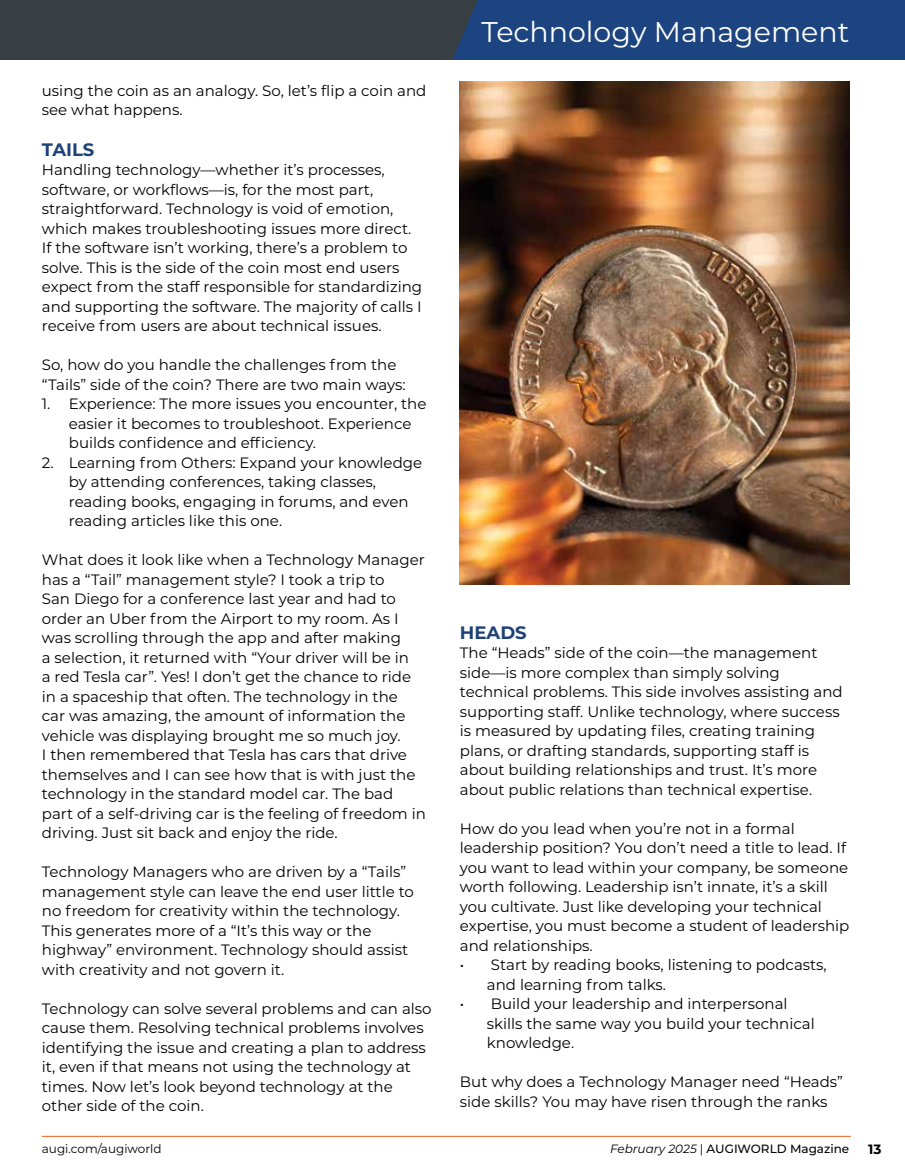
<style>
.page{position:relative;width:905px;height:1175px;background:#fff}
.page>*{position:absolute;margin:0;border:0;box-sizing:border-box;transform-origin:0 0}
.t1{font:28.5px "Montserrat";color:#fff}
.t2{font:700 18px "Montserrat";color:#1d4179}
.t3{font:15px/19.5px "Montserrat";color:#000}
.t4{font:700 13.5px "Montserrat";color:#000}
.t5{font:500 12px "Montserrat";color:#000}
.t6{font:12px "Montserrat";color:#000}
.s1{font-weight:400;font-style:italic}
.s2{font-weight:400}
</style>
<div class="page">
<hr style="left:42px;top:1136px;width:808px;height:1px;background:#f26522">
<div style="left:0;top:0;width:904px;height:60px;background:#383f43"></div>
<div style="left:452px;top:0;width:452px;height:60px;background:#1c4480"></div>
<img style="left:460px;top:81px;width:389px;height:504px">
<p class="t3" style="left:42px;top:80px;width:386px">using the coin as an analogy. So, let’s flip a coin and see what happens.</p>
<p class="t2" style="left:42px;top:136px;width:54px">TAILS</p>
<p class="t3" style="left:42px;top:159px;width:382px">Handling technology—whether it’s processes, software, or workflows—is, for the most part, straightforward. Technology is void of emotion, which makes troubleshooting issues more direct.<br>If the software isn’t working, there’s a problem to solve. This is the side of the coin most end users expect from the staff responsible for standardizing and supporting the software. The majority of calls I receive from users are about technical issues.</p>
<p class="t3" style="left:42px;top:354px;width:365px">So, how do you handle the challenges from the “Tails” side of the coin? There are two main ways:</p>
<p class="t3" style="left:69px;top:393px;width:359px;text-indent:-27px">1. Experience: The more issues you encounter, the easier it becomes to troubleshoot. Experience builds confidence and efficiency.</p>
<p class="t3" style="left:69px;top:452px;width:355px;text-indent:-27px">2. Learning from Others: Expand your knowledge by attending conferences, taking classes, reading books, engaging in forums, and even reading articles like this one.</p>
<p class="t3" style="left:42px;top:549px;width:385px">What does it look like when a Technology Manager has a “Tail” management style? I took a trip to<br>San Diego for a conference last year and had to order an Uber from the Airport to my room. As I was scrolling through the app and after making<br>a selection, it returned with “Your driver will be in<br>a red Tesla car”. Yes! I don’t get the chance to ride in a spaceship that often. The technology in the<br>car was amazing, the amount of information the vehicle was displaying brought me so much joy.<br>I then remembered that Tesla has cars that drive themselves and I can see how that is with just the technology in the standard model car. The bad part of a self-driving car is the feeling of freedom in driving. Just sit back and enjoy the ride.</p>
<p class="t3" style="left:42px;top:861px;width:373px">Technology Managers who are driven by a “Tails” management style can leave the end user little to no freedom for creativity within the technology.<br>This generates more of a “It’s this way or the highway” environment. Technology should assist with creativity and not govern it.</p>
<p class="t3" style="left:42px;top:998px;width:391px">Technology can solve several problems and can also cause them. Resolving technical problems involves identifying the issue and creating a plan to address it, even if that means not using the technology at times. Now let’s look beyond technology at the other side of the coin.</p>
<h1 class="t1" style="left:481px;top:12px;width:369px">Technology Management</h1>
<p class="t2" style="left:460px;top:619px;width:68px">HEADS</p>
<p class="t3" style="left:460px;top:642px;width:384px">The “Heads” side of the coin—the management side—is more complex than simply solving technical problems. This side involves assisting and supporting staff. Unlike technology, where success is measured by updating files, creating training plans, or drafting standards, supporting staff is about building relationships and trust. It’s more about public relations than technical expertise.</p>
<p class="t3" style="left:460px;top:818px;width:391px">How do you lead when you’re not in a formal leadership position? You don’t need a title to lead. If you want to lead within your company, be someone worth following. Leadership isn’t innate, it’s a skill you cultivate. Just like developing your technical expertise, you must become a student of leadership and relationships.</p>
<p class="t3" style="left:487px;top:954px;width:341px;text-indent:-27px">• Start by reading books, listening to podcasts, and learning from talks.</p>
<p class="t3" style="left:487px;top:993px;width:329px;text-indent:-27px">• Build your leadership and interpersonal skills the same way you build your technical knowledge.</p>
<p class="t3" style="left:460px;top:1071px;width:384px">But why does a Technology Manager need “Heads” side skills? You may have risen through the ranks</p>
<p class="t6" style="left:42px;top:1140px;width:121px">augi.com/augiworld</p>
<p class="t5" style="left:610px;top:1140px;width:241px"><span class="s1">February 2025</span> <span class="s2">|</span> AUGIWORLD Magazine</p>
<p class="t4" style="left:868px;top:1139px;width:15px">13</p>
</div>
